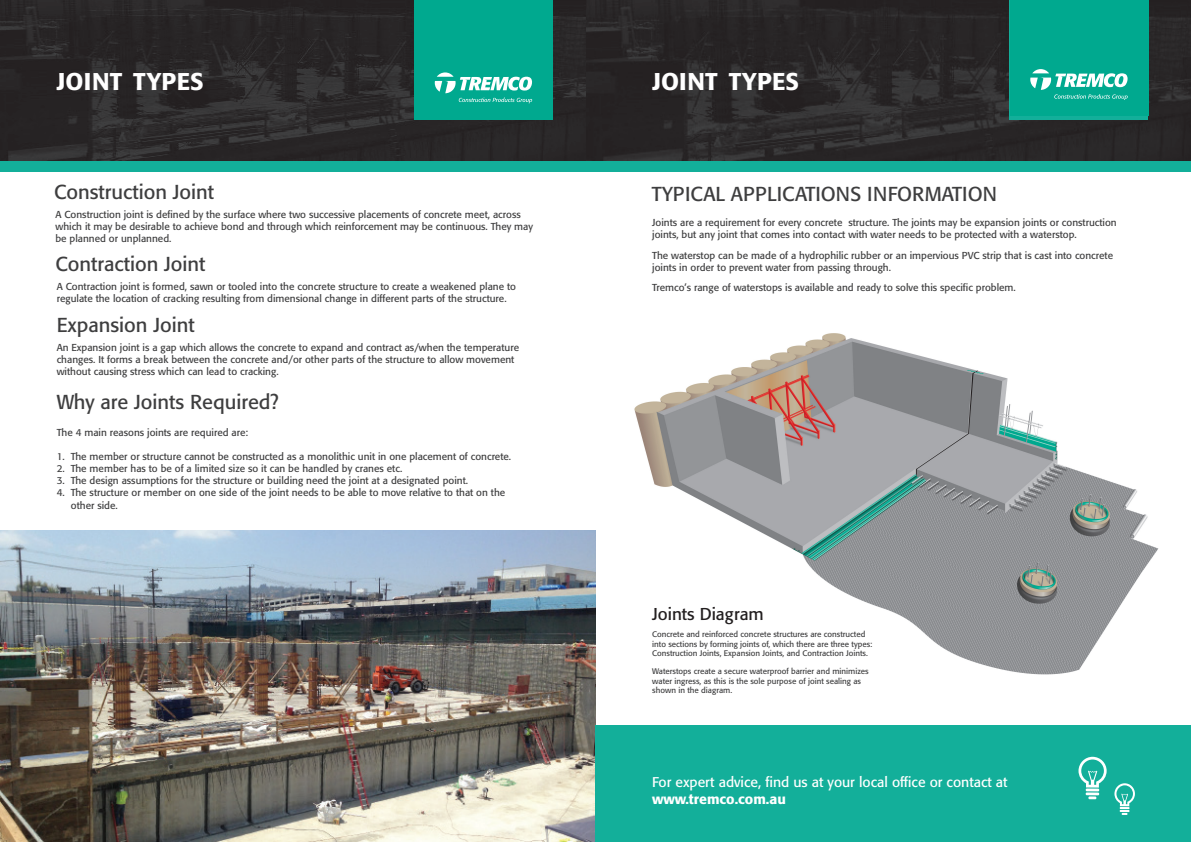
<style>
.page{position:relative;width:1191px;height:842px;background:#fff}
.page>*{position:absolute;margin:0;border:0;box-sizing:border-box;transform-origin:0 0}
.t1{font:500 24px "Formata Pro";letter-spacing:.01em;color:#fff}
.t2{font:20px "Formata";color:#3e3e3f}
.t3{font:17px "Formata Pro";color:#231f20}
.t4{font:14px "Formata Pro";color:#fff}
.t5{font:500 14px "Formata Pro";color:#fff}
.t6{font:10px/12px "Formata";color:#3e3e3f}
.t7{font:8px/9.6px "Formata";color:#3e3e3f}
</style>
<div class="page">
<img style="left:0;top:0;width:587px;height:161px">
<div style="left:0;top:161px;width:595px;height:10px;background:#13af9a"></div>
<img style="left:0;top:530px;width:595px;height:312px">
<div style="left:414px;top:0;width:139px;height:119px;background:#00a98f"></div>
<svg style="left:435px;top:72px;width:97px;height:31px"></svg>
<img style="left:587px;top:0;width:604px;height:161px">
<img style="left:634px;top:333px;width:525px;height:342px">
<div style="left:578px;top:161px;width:613px;height:10px;background:#13af9a"></div>
<div style="left:1009px;top:0;width:139px;height:119px;background:#13af9a"></div>
<div style="left:595px;top:726px;width:596px;height:116px;background:#13af9a"></div>
<svg style="left:1078px;top:757px;width:28px;height:42px"></svg>
<svg style="left:1114px;top:783px;width:21px;height:32px"></svg>
<div style="left:1009px;top:0;width:139px;height:116px;background:#00a98f"></div>
<svg style="left:1030px;top:69px;width:97px;height:31px"></svg>
<h1 class="t1" style="left:57px;top:66px;width:148px">JOINT TYPES</h1>
<h2 class="t2" style="left:54px;top:180px;width:161px">Construction Joint</h2>
<p class="t6" style="left:55px;top:208px;width:479px">A Construction joint is defined by the surface where two successive placements of concrete meet, across which it may be desirable to achieve bond and through which reinforcement may be continuous. They may be planned or unplanned.</p>
<h2 class="t2" style="left:55px;top:252px;width:151px">Contraction Joint</h2>
<p class="t6" style="left:57px;top:280px;width:461px">A Contraction joint is formed, sawn or tooled into the concrete structure to create a weakened plane to regulate the location of cracking resulting from dimensional change in different parts of the structure.</p>
<h2 class="t2" style="left:57px;top:313px;width:139px">Expansion Joint</h2>
<p class="t6" style="left:57px;top:342px;width:464px">An Expansion joint is a gap which allows the concrete to expand and contract as/when the temperature changes. It forms a break between the concrete and/or other parts of the structure to allow movement without causing stress which can lead to cracking.</p>
<h2 class="t2" style="left:57px;top:390px;width:224px">Why are Joints Required?</h2>
<p class="t6" style="left:57px;top:427px;width:193px">The 4 main reasons joints are required are:</p>
<p class="t6" style="left:57px;top:451px;width:456px">1. The member or structure cannot be constructed as a monolithic unit in one placement of concrete.</p>
<p class="t6" style="left:57px;top:463px;width:347px">2. The member has to be of a limited size so it can be handled by cranes etc.</p>
<p class="t6" style="left:57px;top:475px;width:413px">3. The design assumptions for the structure or building need the joint at a designated point.</p>
<p class="t6" style="left:71px;top:486px;width:436px;line-height:12.8px;text-indent:-14px">4. The structure or member on one side of the joint needs to be able to move relative to that on the other side.</p>
<h1 class="t1" style="left:652px;top:66px;width:148px">JOINT TYPES</h1>
<h2 class="t2" style="left:651px;top:182px;width:347px">TYPICAL APPLICATIONS INFORMATION</h2>
<p class="t6" style="left:652px;top:217px;width:466px">Joints are a requirement for every concrete structure. The joints may be expansion joints or construction joints, but any joint that comes into contact with water needs to be protected with a waterstop.</p>
<p class="t6" style="left:652px;top:249px;width:462px">The waterstop can be made of a hydrophilic rubber or an impervious PVC strip that is cast into concrete joints in order to prevent water from passing through.</p>
<p class="t6" style="left:652px;top:282px;width:365px">Tremco’s range of waterstops is available and ready to solve this specific problem.</p>
<h3 class="t3" style="left:652px;top:603px;width:113px">Joints Diagram</h3>
<p class="t7" style="left:652px;top:629px;width:222px">Concrete and reinforced concrete structures are constructed into sections by forming joints of, which there are three types:<br>Construction Joints, Expansion Joints, and Contraction Joints.</p>
<p class="t7" style="left:652px;top:666px;width:218px">Waterstops create a secure waterproof barrier and minimizes water ingress, as this is the sole purpose of joint sealing as shown in the diagram.</p>
<h3 class="t4" style="left:652px;top:773px;width:357px">For expert advice, find us at your local office or contact at</h3>
<h3 class="t5" style="left:652px;top:790px;width:135px">www.tremco.com.au</h3>
</div>
